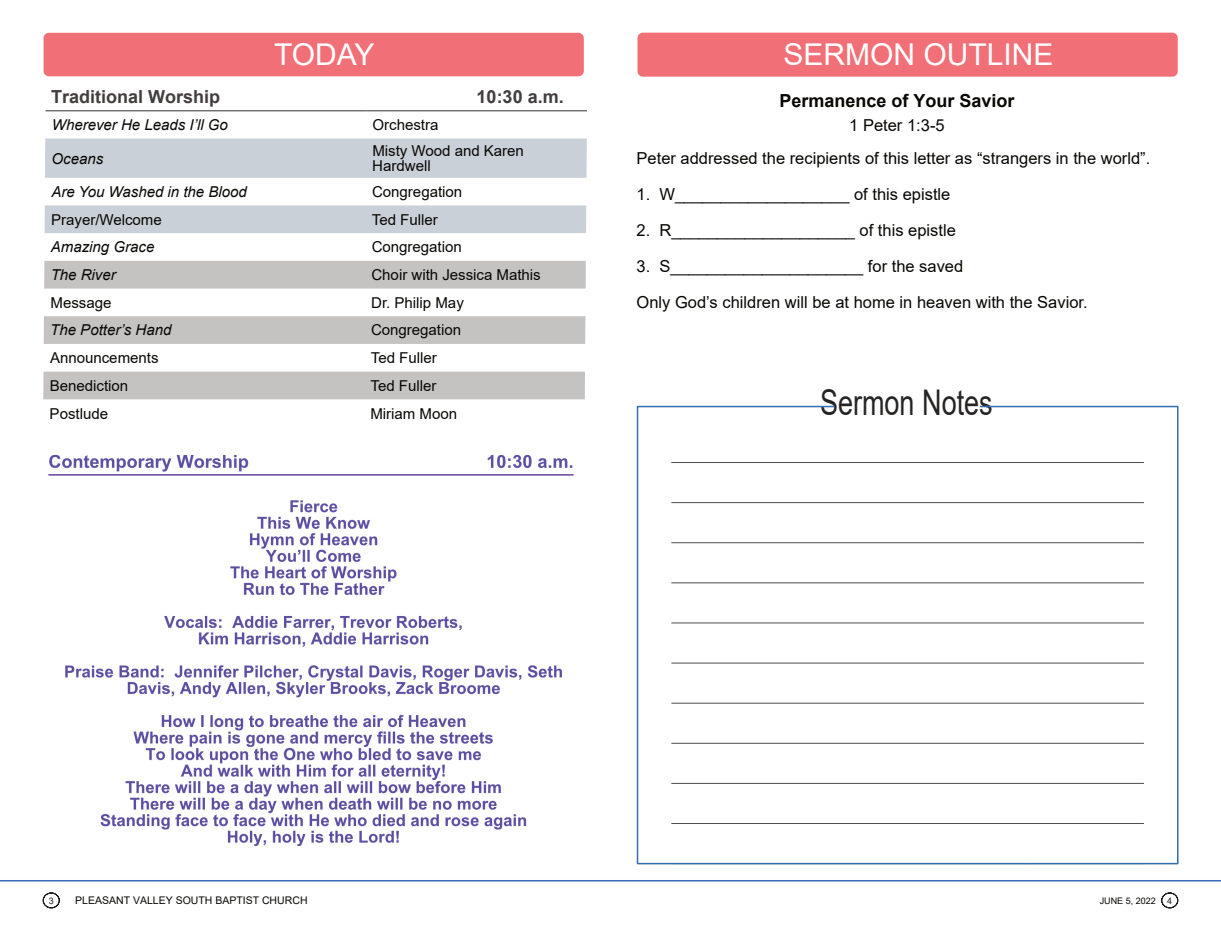
<style>
.page{position:relative;width:1221px;height:951px;background:#fff}
.page>*{position:absolute;margin:0;border:0;box-sizing:border-box;transform-origin:0 0}
.t1{font:35.4px "Arial";color:#262423;scale:.76 1}
.t2{font:30px "Arial";color:#fff}
.t3{font:700 18px "Arial";color:#423e3d}
.t4{font:700 18px "Arial";color:#080704}
.t5{font:16.5px/36px "Arial";color:#080704}
.t6{font:15px/15.5px "Arial";letter-spacing:-.005em;color:#080704}
.t7{font:italic 15px "Arial";letter-spacing:-.005em;color:#080704}
.t8{font:10.5px "Arial";color:#080704}
.t9{font:9px "Arial";color:#080704}
.t10{font:9px "Arial";color:#231f20}
</style>
<div class="page">
<svg style="left:42px;top:892px;width:18px;height:16px"></svg>
<svg style="left:1161px;top:892px;width:17px;height:16px"></svg>
<hr style="left:0;top:879px;width:1220px;height:2px;background:#376fb3">
<img style="left:48px;top:454px;width:526px;height:393px">
<svg style="left:43px;top:111px;width:544px;height:289px"></svg>
<svg style="left:45px;top:138px;width:542px;height:95px;fill:#c9d0d7"></svg>
<svg style="left:43px;top:261px;width:543px;height:138px;fill:#c5c3c1"></svg>
<hr style="left:46px;top:110px;width:320px;height:1px;background:#302f2d">
<hr style="left:366px;top:110px;width:221px;height:1px;background:#31302f">
<div style="left:44px;top:33px;width:540px;height:43px;background:#f16f76;border-radius:5px"></div>
<svg style="left:636px;top:405px;width:342px;height:460px"></svg>
<svg style="left:978px;top:405px;width:201px;height:460px"></svg>
<div style="left:637px;top:33px;width:540px;height:44px;background:#f16f76;border-radius:5px"></div>
<h2 class="t2" style="left:274px;top:43px;width:102px">TODAY</h2>
<p class="t3" style="left:51px;top:90px;width:170px">Traditional Worship</p>
<p class="t3" style="left:476px;top:90px;width:89px">10:30 a.m.</p>
<p class="t7" style="left:52px;top:119px;width:178px">Wherever He Leads I’ll Go</p>
<p class="t6" style="left:372px;top:118px;width:67px">Orchestra</p>
<p class="t7" style="left:52px;top:152px;width:53px">Oceans</p>
<p class="t6" style="left:372px;top:144px;width:153px">Misty Wood and Karen<br>Hardwell</p>
<p class="t7" style="left:51px;top:186px;width:197px">Are You Washed in the Blood</p>
<p class="t6" style="left:372px;top:185px;width:92px">Congregation</p>
<p class="t6" style="left:51px;top:213px;width:112px">Prayer/Welcome</p>
<p class="t6" style="left:372px;top:213px;width:67px">Ted Fuller</p>
<p class="t7" style="left:51px;top:241px;width:105px">Amazing Grace</p>
<p class="t6" style="left:372px;top:241px;width:92px">Congregation</p>
<p class="t7" style="left:51px;top:269px;width:67px">The River</p>
<p class="t6" style="left:371px;top:268px;width:171px">Choir with Jessica Mathis</p>
<p class="t6" style="left:50px;top:296px;width:62px">Message</p>
<p class="t6" style="left:371px;top:296px;width:94px">Dr. Philip May</p>
<p class="t7" style="left:50px;top:324px;width:123px">The Potter’s Hand</p>
<p class="t6" style="left:371px;top:324px;width:92px">Congregation</p>
<p class="t6" style="left:50px;top:351px;width:110px">Announcements</p>
<p class="t6" style="left:371px;top:351px;width:67px">Ted Fuller</p>
<p class="t6" style="left:50px;top:379px;width:80px">Benediction</p>
<p class="t6" style="left:370px;top:379px;width:67px">Ted Fuller</p>
<p class="t6" style="left:50px;top:407px;width:60px">Postlude</p>
<p class="t6" style="left:370px;top:407px;width:88px">Miriam Moon</p>
<h2 class="t2" style="left:783px;top:43px;width:272px">SERMON OUTLINE</h2>
<p class="t4" style="left:779px;top:93px;width:237px">Permanence of Your Savior</p>
<p class="t5" style="left:849px;top:108px;width:97px">1 Peter 1:3-5</p>
<p class="t5" style="left:636px;top:142px;width:515px">Peter addressed the recipients of this letter as “strangers in the world”.</p>
<p class="t5" style="left:636px;top:178px;width:315px">1. W___________________ of this epistle</p>
<p class="t5" style="left:636px;top:214px;width:321px">2. R____________________ of this epistle</p>
<p class="t5" style="left:636px;top:250px;width:452px">3. S_____________________ for the saved<br>Only God’s children will be at home in heaven with the Savior.</p>
<h1 class="t1" style="left:820px;top:389px;width:229px">Sermon Notes</h1>
<p class="t10" style="left:49px;top:897px;width:7px">3</p>
<p class="t8" style="left:75px;top:896px;width:234px">PLEASANT VALLEY SOUTH BAPTIST CHURCH</p>
<p class="t9" style="left:1099px;top:897px;width:58px">JUNE 5, 2022</p>
<p class="t10" style="left:1167px;top:897px;width:7px">4</p>
</div>
